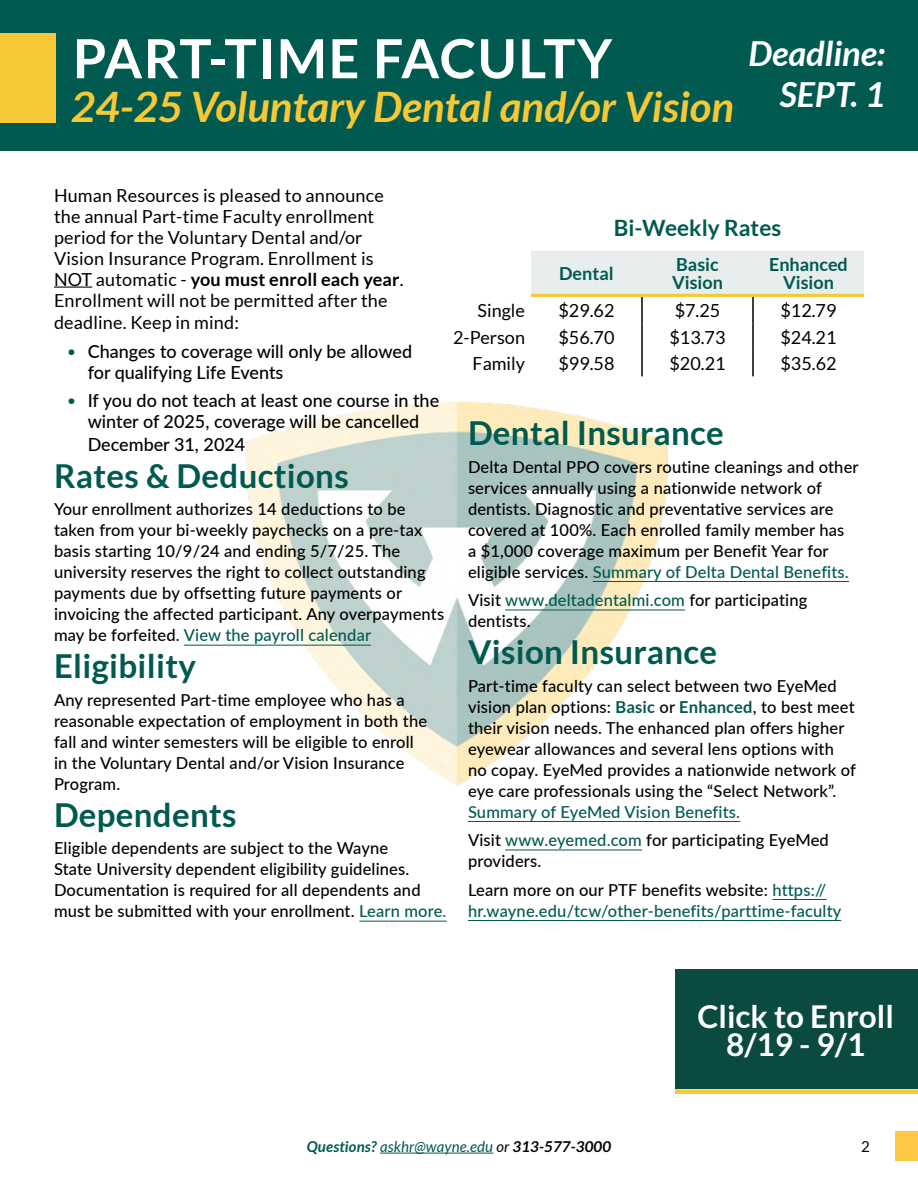
<style>
.page{position:relative;width:918px;height:1188px;background:#fff}
.page>*{position:absolute;margin:0;border:0;box-sizing:border-box;transform-origin:0 0}
.t1{font:700 54px "Lato";letter-spacing:.03em;color:#fff}
.t2{font:italic 700 42px "Lato";color:#f6c836}
.t3{font:italic 700 34.5px/41.4px "Lato";color:#fff;text-align:right}
.t4{font:700 33px "Lato";letter-spacing:.01em;color:#005a4f}
.t5{font:700 31.5px/28.5px "Lato";color:#fff;text-align:center}
.t6{font:700 22.5px "Lato";color:#005a4f}
.t7{font:18px/21.3px "Lato";letter-spacing:.01em;color:#000101}
.t8{font:500 18px/21.8px "Lato";color:#000}
.t9{font:18px "Lato";color:#000}
.t10{font:700 18px/18px "Lato";color:#005a4f}
.t11{font:500 16.5px/21px "Lato";letter-spacing:.01em;color:#000}
.t12{font:500 16.5px/28.5px "Lato";letter-spacing:.01em;color:#005a4f}
.t13{font:italic 15px "Lato";letter-spacing:.01em;color:#005a4f}
.t14{font:15px "Lato";color:#000}
.s1{font-weight:700}
.s2{font-family:"Stone Sans";font-weight:400;font-size:16.5px;color:#005a4f}
.s3{color:#005a4f}
.s4{font-weight:700;color:#005a4f}
.s5{color:#000}
.s6{font-weight:700;color:#000}
</style>
<div class="page">
<img style="left:229px;top:403px;width:454px;height:382px">
<div style="left:896px;top:1131px;width:22px;height:30px;background:#ffc744"></div>
<hr style="left:380px;top:1153px;width:113px;height:1px;background:#005a4f">
<div style="left:0;top:0;width:918px;height:151px;background:#005a4f"></div>
<div style="left:0;top:33px;width:56px;height:89px;background:#f6c836"></div>
<hr style="left:54px;top:287px;width:38px;height:1px;background:#000101">
<hr style="left:184px;top:645px;width:187px;height:1px;background:#005a4f">
<hr style="left:359px;top:921px;width:88px;height:1px;background:#005a4f">
<hr style="left:593px;top:581px;width:256px;height:1px;background:#005a4f">
<hr style="left:505px;top:610px;width:180px;height:1px;background:#005a4f">
<hr style="left:468px;top:821px;width:272px;height:1px;background:#005a4f">
<hr style="left:505px;top:850px;width:137px;height:1px;background:#005a4f">
<hr style="left:773px;top:899px;width:54px;height:1px;background:#005a4f">
<hr style="left:468px;top:920px;width:373px;height:1px;background:#005a4f">
<div style="left:531px;top:251px;width:333px;height:43px;background:#e7eeed"></div>
<hr style="left:641px;top:297px;width:2px;height:26px;background:#000">
<hr style="left:641px;top:323px;width:2px;height:27px;background:#000">
<hr style="left:641px;top:350px;width:2px;height:26px;background:#000">
<hr style="left:752px;top:297px;width:2px;height:26px;background:#000">
<hr style="left:752px;top:323px;width:2px;height:27px;background:#000">
<hr style="left:752px;top:350px;width:2px;height:26px;background:#000">
<hr style="left:531px;top:294px;width:111px;height:3px;background:#f6c836">
<hr style="left:642px;top:294px;width:111px;height:3px;background:#f6c836">
<hr style="left:753px;top:294px;width:111px;height:3px;background:#f6c836">
<div style="left:675px;top:969px;width:243px;height:120px;background:#0b4a40"></div>
<div style="left:675px;top:1089px;width:243px;height:5px;background:#f6c836"></div>
<h1 class="t1" style="left:73px;top:28px;width:541px">PART-TIME FACULTY</h1>
<h3 class="t3" style="left:748px;top:33px;width:138px">Deadline:<br>SEPT. 1</h3>
<h2 class="t2" style="left:71px;top:83px;width:664px">24-25 Voluntary Dental and/or Vision</h2>
<p class="t7" style="left:54px;top:185px;width:351px">Human Resources is pleased to announce the annual Part-time Faculty enrollment period for the Voluntary Dental and/or Vision Insurance Program. Enrollment is NOT automatic - <span class="s1">you must enroll each year</span>.<br>Enrollment will not be permitted after the deadline. Keep in mind:</p>
<p class="t8" style="left:88px;top:340px;width:326px;line-height:21px;text-indent:-20px"><span class="s2">•</span> Changes to coverage will only be allowed for qualifying Life Events</p>
<p class="t8" style="left:88px;top:389px;width:353px;text-indent:-20px"><span class="s2">•</span> If you do not teach at least one course in the winter of 2025, coverage will be cancelled<br>December 31, 2024</p>
<h3 class="t4" style="left:54px;top:457px;width:296px">Rates &amp; Deductions</h3>
<p class="t11" style="left:54px;top:498px;width:392px">Your enrollment authorizes 14 deductions to be taken from your bi-weekly paychecks on a pre-tax basis starting 10/9/24 and ending 5/7/25. The university reserves the right to collect outstanding payments due by offsetting future payments or invoicing the affected participant. Any overpayments may be forfeited. <span class="s3">View the payroll calendar</span></p>
<h3 class="t4" style="left:54px;top:647px;width:144px">Eligibility</h3>
<p class="t11" style="left:54px;top:689px;width:375px">Any represented Part-time employee who has a reasonable expectation of employment in both the fall and winter semesters will be eligible to enroll in the Voluntary Dental and/or Vision Insurance Program.</p>
<h3 class="t4" style="left:54px;top:796px;width:184px">Dependents</h3>
<p class="t11" style="left:54px;top:837px;width:394px">Eligible dependents are subject to the Wayne<br>State University dependent eligibility guidelines.<br>Documentation is required for all dependents and must be submitted with your enrollment. <span class="s3">Learn more.</span></p>
<h3 class="t6" style="left:614px;top:215px;width:169px">Bi-Weekly Rates</h3>
<p class="t10" style="left:559px;top:265px;width:56px">Dental</p>
<p class="t10" style="left:672px;top:256px;width:52px">Basic<br>Vision</p>
<p class="t10" style="left:769px;top:256px;width:80px;text-align:center">Enhanced<br>Vision</p>
<p class="t9" style="left:478px;top:301px;width:49px">Single</p>
<p class="t9" style="left:558px;top:301px;width:58px">$29.62</p>
<p class="t9" style="left:675px;top:301px;width:47px">$7.25</p>
<p class="t9" style="left:781px;top:301px;width:58px">$12.79</p>
<p class="t9" style="left:453px;top:327px;width:73px">2-Person</p>
<p class="t9" style="left:559px;top:327px;width:58px">$56.70</p>
<p class="t9" style="left:670px;top:327px;width:58px">$13.73</p>
<p class="t9" style="left:781px;top:327px;width:58px">$24.21</p>
<p class="t9" style="left:473px;top:354px;width:54px">Family</p>
<p class="t9" style="left:559px;top:354px;width:58px">$99.58</p>
<p class="t9" style="left:670px;top:354px;width:58px">$20.21</p>
<p class="t9" style="left:781px;top:354px;width:58px">$35.62</p>
<h3 class="t4" style="left:468px;top:414px;width:257px">Dental Insurance</h3>
<p class="t11" style="left:468px;top:455px;width:392px">Delta Dental PPO covers routine cleanings and other services annually using a nationwide network of dentists. Diagnostic and preventative services are covered at 100%. Each enrolled family member has<br>a $1,000 coverage maximum per Benefit Year for eligible services. <span class="s3">Summary of Delta Dental Benefits.</span></p>
<p class="t11" style="left:468px;top:589px;width:341px">Visit <span class="s3">www.deltadentalmi.com</span> for participating dentists.</p>
<h3 class="t4" style="left:468px;top:633px;width:251px">Vision Insurance</h3>
<p class="t11" style="left:468px;top:674px;width:389px">Part-time faculty can select between two EyeMed vision plan options: <span class="s4">Basic</span> or <span class="s4">Enhanced</span>, to best meet their vision needs. The enhanced plan offers higher eyewear allowances and several lens options with no copay. EyeMed provides a nationwide network of eye care professionals using the “Select Network”.</p>
<p class="t12" style="left:468px;top:797px;width:362px">Summary of EyeMed Vision Benefits.<br><span class="s5">Visit</span> www.eyemed.com <span class="s5">for participating EyeMed</span></p>
<p class="t11" style="left:468px;top:846px;width:360px;line-height:28.5px">providers.<br>Learn more on our PTF benefits website: <span class="s3">https://</span></p>
<p class="t12" style="left:468px;top:896px;width:375px">hr.wayne.edu/tcw/other-benefits/parttime-faculty</p>
<h3 class="t5" style="left:697px;top:1002px;width:198px">Click to Enroll<br>8/19 - 9/1</h3>
<p class="t13" style="left:307px;top:1138px;width:306px"><span class="s1">Questions?</span> askhr@wayne.edu <span class="s5">or</span> <span class="s6">313-577-3000</span></p>
<p class="t14" style="left:861px;top:1138px;width:10px">2</p>
</div>
